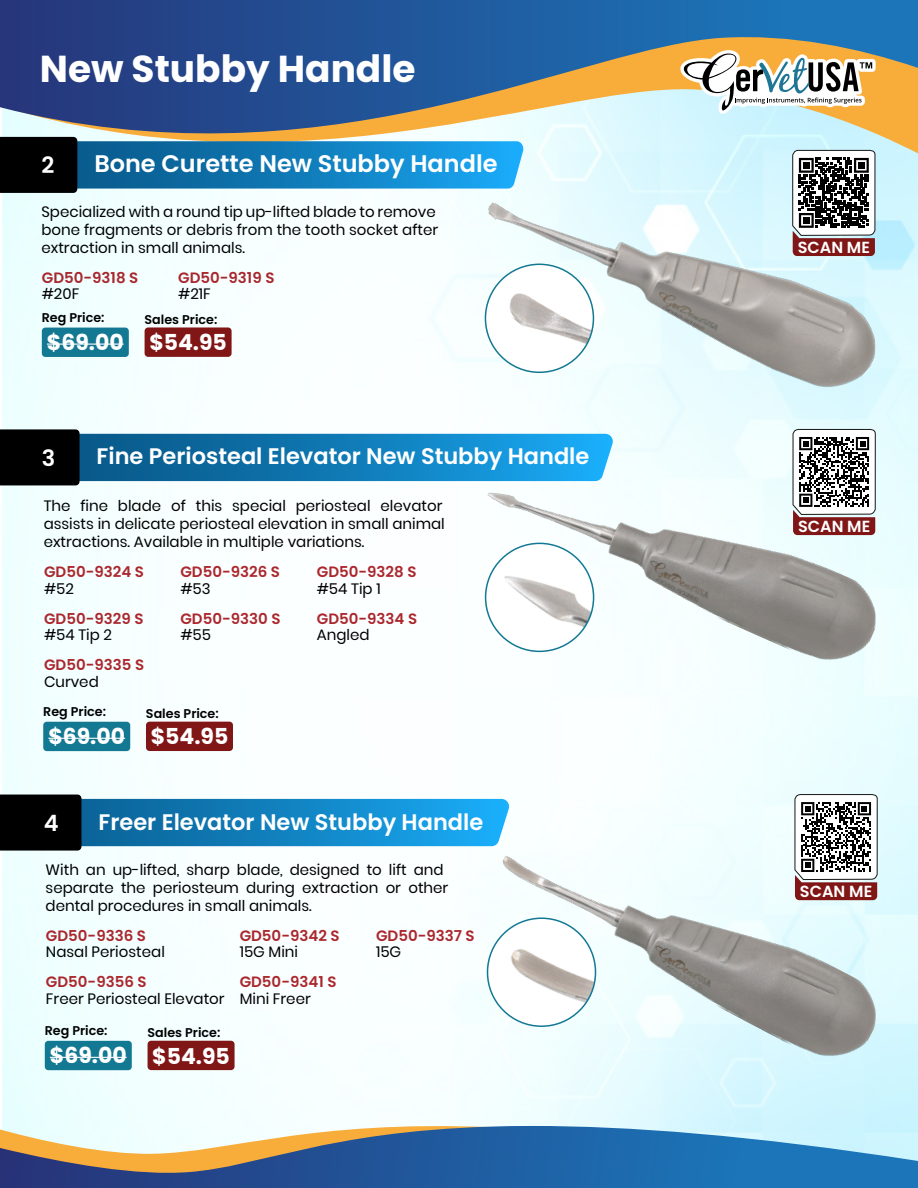
<style>
.page{position:relative;width:918px;height:1188px;background:#fff}
.page>*{position:absolute;margin:0;border:0;box-sizing:border-box;transform-origin:0 0}
.t1{font:700 37.5px "Poppins";color:#fff}
.t2{font:600 24px "Poppins";color:#fff}
.t3{font:600 22.5px "Poppins";color:#fff}
.t4{font:700 21.9px "Poppins";color:#fff}
.t5{font:600 16.05px "Poppins";color:#fff}
.t6{font:15px/18px "Poppins";color:#000}
.t7{font:600 15px "Poppins";color:#ab272d}
.t8{font:600 15px "Poppins";color:#a8272d}
.t9{font:600 12.75px "Poppins";color:#000}
</style>
<div class="page">
<img style="left:3px;top:183px;width:915px;height:937px">
<svg style="left:0;top:0;width:918px;height:183px;background:#6683a2"></svg>
<svg style="left:0;top:1120px;width:918px;height:68px"></svg>
<svg style="left:0;top:1126px;width:918px;height:50px;background:#6e90a9"></svg>
<svg style="left:680px;top:50px;width:196px;height:64px"></svg>
<img style="left:480px;top:480px;width:396px;height:182px">
<svg style="left:0;top:429px;width:614px;height:56px;background:#2f80ab"></svg>
<img style="left:486px;top:543px;width:108px;height:108px">
<div style="left:485px;top:543px;width:109px;height:109px;border:2px solid #137894;border-radius:50%"></div>
<svg style="left:792px;top:429px;width:84px;height:106px"></svg>
<div style="left:43px;top:722px;width:87px;height:29px;background:#137891;border-radius:4px"></div>
<hr style="left:48px;top:738px;width:77px;height:1px;background:#fff">
<div style="left:146px;top:722px;width:87px;height:29px;background:#801616;border-radius:4px"></div>
<div style="left:45px;top:1041px;width:87px;height:29px;background:#137891;border-radius:4px"></div>
<hr style="left:50px;top:1057px;width:77px;height:1px;background:#fff">
<div style="left:148px;top:1041px;width:87px;height:29px;background:#801616;border-radius:4px"></div>
<img style="left:489px;top:842px;width:387px;height:221px">
<svg style="left:0;top:795px;width:510px;height:56px;background:#2f81ad"></svg>
<svg style="left:794px;top:794px;width:84px;height:106px"></svg>
<div style="left:488px;top:918px;width:108px;height:108px;background:#fff;border-radius:50%"></div>
<img style="left:496px;top:918px;width:100px;height:108px">
<div style="left:487px;top:917px;width:109px;height:110px;border:2px solid #137894;border-radius:50%"></div>
<div style="left:42px;top:328px;width:87px;height:29px;background:#137891;border-radius:4px"></div>
<hr style="left:47px;top:344px;width:77px;height:1px;background:#fff">
<div style="left:145px;top:327px;width:87px;height:30px;background:#801616;border-radius:4px"></div>
<svg style="left:0;top:137px;width:524px;height:56px;background:#2c7aa5"></svg>
<img style="left:485px;top:186px;width:390px;height:207px">
<div style="left:485px;top:264px;width:108px;height:108px;background:#fff;border-radius:50%"></div>
<img style="left:502px;top:264px;width:91px;height:100px">
<div style="left:485px;top:264px;width:109px;height:109px;border:2px solid #137891;border-radius:50%"></div>
<svg style="left:792px;top:150px;width:84px;height:106px"></svg>
<div style="left:803px;top:162px;width:6px;height:7px;background:#000"></div>
<div style="left:858px;top:162px;width:7px;height:7px;background:#000"></div>
<div style="left:803px;top:217px;width:6px;height:7px;background:#000"></div>
<h1 class="t1" style="left:40px;top:47px;width:377px">New Stubby Handle</h1>
<h3 class="t3" style="left:41px;top:152px;width:14px">2</h3>
<h2 class="t2" style="left:94px;top:149px;width:405px">Bone Curette New Stubby Handle</h2>
<p class="t6" style="left:41px;top:203px;width:398px">Specialized with a round tip up-lifted blade to remove bone fragments or debris from the tooth socket after extraction in small animals.</p>
<p class="t8" style="left:42px;top:269px;width:98px">GD50-9318 S</p>
<p class="t6" style="left:42px;top:285px;width:39px">#20F</p>
<p class="t8" style="left:178px;top:269px;width:98px">GD50-9319 S</p>
<p class="t6" style="left:178px;top:285px;width:34px">#21F</p>
<p class="t9" style="left:42px;top:310px;width:64px">Reg Price:</p>
<p class="t9" style="left:145px;top:312px;width:74px">Sales Price:</p>
<h3 class="t4" style="left:149px;top:330px;width:79px">$54.95</h3>
<h3 class="t4" style="left:47px;top:330px;width:78px">$69.00</h3>
<h3 class="t3" style="left:42px;top:445px;width:15px">3</h3>
<h3 class="t3" style="left:97px;top:443px;width:494px">Fine Periosteal Elevator New Stubby Handle</h3>
<p class="t6" style="left:44px;top:497px;width:403px">The fine blade of this special periosteal elevator assists in delicate periosteal elevation in small animal extractions. Available in multiple variations.</p>
<p class="t7" style="left:44px;top:563px;width:101px">GD50-9324 S</p>
<p class="t6" style="left:44px;top:579px;width:31px">#52</p>
<p class="t7" style="left:44px;top:610px;width:101px">GD50-9329 S</p>
<p class="t6" style="left:44px;top:626px;width:70px">#54 Tip 2</p>
<p class="t7" style="left:44px;top:656px;width:102px">GD50-9335 S</p>
<p class="t6" style="left:44px;top:673px;width:56px">Curved</p>
<p class="t7" style="left:180px;top:563px;width:101px">GD50-9326 S</p>
<p class="t6" style="left:180px;top:580px;width:32px">#53</p>
<p class="t7" style="left:180px;top:610px;width:102px">GD50-9330 S</p>
<p class="t6" style="left:180px;top:626px;width:32px">#55</p>
<p class="t9" style="left:43px;top:704px;width:64px">Reg Price:</p>
<p class="t9" style="left:146px;top:706px;width:74px">Sales Price:</p>
<h3 class="t4" style="left:151px;top:724px;width:79px">$54.95</h3>
<h3 class="t4" style="left:48px;top:724px;width:78px">$69.00</h3>
<p class="t7" style="left:317px;top:563px;width:101px">GD50-9328 S</p>
<p class="t6" style="left:317px;top:579px;width:65px">#54 Tip 1</p>
<p class="t7" style="left:317px;top:610px;width:102px">GD50-9334 S</p>
<p class="t6" style="left:317px;top:626px;width:54px">Angled</p>
<h3 class="t3" style="left:44px;top:810px;width:16px">4</h3>
<h3 class="t3" style="left:99px;top:809px;width:386px">Freer Elevator New Stubby Handle</h3>
<p class="t6" style="left:46px;top:861px;width:404px">With an up-lifted, sharp blade, designed to lift and separate the periosteum during extraction or other dental procedures in small animals.</p>
<p class="t7" style="left:46px;top:927px;width:102px">GD50-9336 S</p>
<p class="t6" style="left:46px;top:943px;width:120px">Nasal Periosteal</p>
<p class="t7" style="left:46px;top:973px;width:102px">GD50-9356 S</p>
<p class="t6" style="left:46px;top:990px;width:180px">Freer Periosteal Elevator</p>
<p class="t9" style="left:45px;top:1023px;width:64px">Reg Price:</p>
<p class="t9" style="left:148px;top:1026px;width:74px">Sales Price:</p>
<h3 class="t4" style="left:152px;top:1043px;width:79px">$54.95</h3>
<h3 class="t4" style="left:50px;top:1043px;width:78px">$69.00</h3>
<p class="t7" style="left:240px;top:927px;width:101px">GD50-9342 S</p>
<p class="t6" style="left:240px;top:943px;width:60px">15G Mini</p>
<p class="t7" style="left:240px;top:973px;width:98px">GD50-9341 S</p>
<p class="t6" style="left:240px;top:990px;width:73px">Mini Freer</p>
<p class="t7" style="left:376px;top:927px;width:100px">GD50-9337 S</p>
<p class="t6" style="left:376px;top:943px;width:27px">15G</p>
<p class="t5" style="left:798px;top:238px;width:74px">SCAN ME</p>
<p class="t5" style="left:798px;top:517px;width:74px">SCAN ME</p>
<p class="t5" style="left:800px;top:882px;width:74px">SCAN ME</p>
</div>
